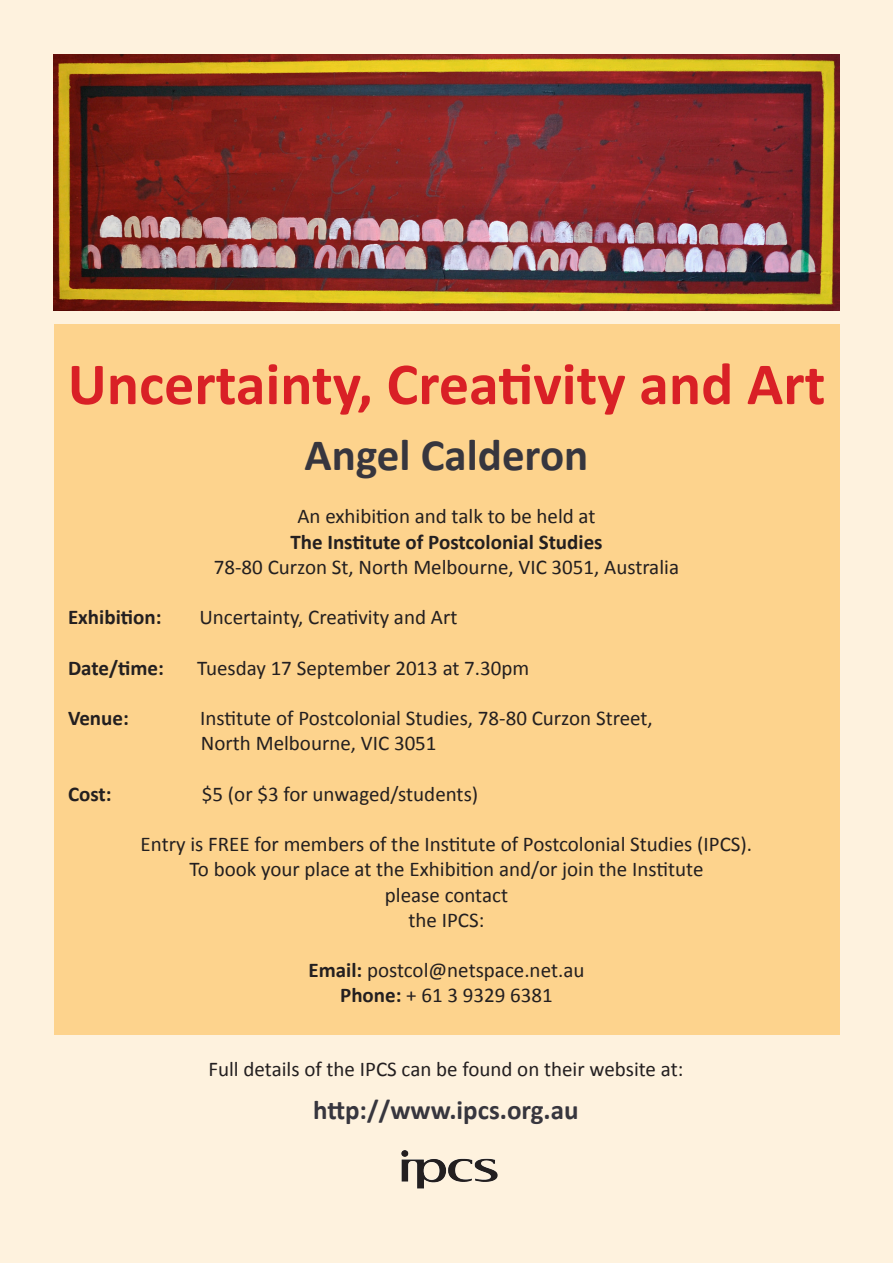
<style>
.page{position:relative;width:893px;height:1263px;background:#fef2de}
.page>*{position:absolute;margin:0;border:0;box-sizing:border-box;transform-origin:0 0}
.t1{font:700 60px "Calibri";color:#d92026}
.t2{font:700 45px "Calibri";color:#37363e}
.t3{font:700 27px "Calibri";color:#37363e}
.t4{font:21px "Calibri";color:#231f20}
.t5{font:700 21px "Calibri";color:#231f20}
.s1{font-weight:700}
</style>
<div class="page">
<img style="left:54px;top:54px;width:785px;height:257px">
<div style="left:54px;top:324px;width:785px;height:711px;background:#fdd38d"></div>
<img style="left:401px;top:1150px;width:84px;height:9px">
<p class="t1" style="left:68px;top:346px;width:759px">Uncertainty, Creativity and Art</p>
<p class="t2" style="left:305px;top:426px;width:285px">Angel Calderon</p>
<p class="t4" style="left:297px;top:503px;width:300px">An exhibition and talk to be held at</p>
<p class="t5" style="left:290px;top:528px;width:314px">The Institute of Postcolonial Studies</p>
<p class="t4" style="left:214px;top:554px;width:467px">78-80 Curzon St, North Melbourne, VIC 3051, Australia</p>
<p class="t5" style="left:68px;top:604px;width:95px">Exhibition:</p>
<p class="t4" style="left:199px;top:604px;width:259px">Uncertainty, Creativity and Art</p>
<p class="t5" style="left:68px;top:654px;width:97px">Date/time:</p>
<p class="t4" style="left:197px;top:654px;width:334px">Tuesday 17 September 2013 at 7.30pm</p>
<p class="t5" style="left:68px;top:705px;width:62px">Venue:</p>
<p class="t4" style="left:200px;top:705px;width:454px">Institute of Postcolonial Studies, 78-80 Curzon Street,</p>
<p class="t4" style="left:201px;top:730px;width:237px">North Melbourne, VIC 3051</p>
<p class="t5" style="left:68px;top:780px;width:45px">Cost:</p>
<p class="t4" style="left:202px;top:780px;width:278px">$5 (or $3 for unwaged/students)</p>
<p class="t4" style="left:141px;top:831px;width:613px">Entry is FREE for members of the Institute of Postcolonial Studies (IPCS).</p>
<p class="t4" style="left:189px;top:856px;width:515px">To book your place at the Exhibition and/or join the Institute</p>
<p class="t4" style="left:385px;top:881px;width:125px">please contact</p>
<p class="t4" style="left:409px;top:906px;width:77px">the IPCS:</p>
<p class="t4" style="left:308px;top:957px;width:277px"><span class="s1">Email:</span> postcol@netspace.net.au</p>
<p class="t4" style="left:340px;top:982px;width:214px"><span class="s1">Phone:</span> + 61 3 9329 6381</p>
<p class="t4" style="left:209px;top:1055px;width:476px">Full details of the IPCS can be found on their website at:</p>
<p class="t3" style="left:313px;top:1093px;width:267px">http://www.ipcs.org.au</p>
</div>
